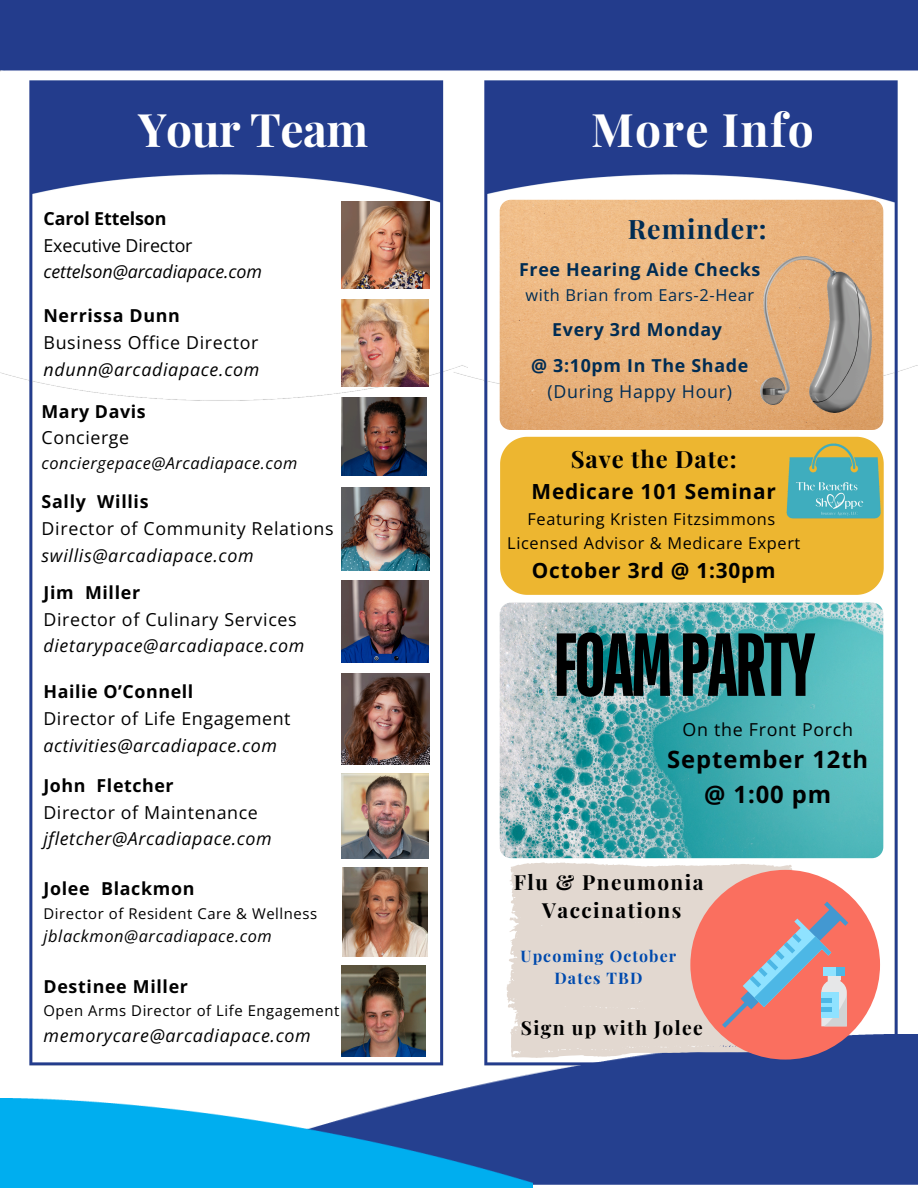
<style>
.page{position:relative;width:918px;height:1188px;background:#fff}
.page>*{position:absolute;margin:0;border:0;box-sizing:border-box;transform-origin:0 0}
.t1{font:700 89.25px "TT Bluescreens";letter-spacing:-.03em;color:#000}
.t2{font:700 46.05px "Playfair Display";letter-spacing:-.01em;color:#fff}
.t3{font:700 46.05px "Playfair Display";letter-spacing:.03em;color:#fff}
.t4{font:700 26.7px "Playfair Display";letter-spacing:.04em;color:#002c53}
.t5{font:700 23.85px/34.7px "Open Sans";letter-spacing:.04em;color:#000;text-align:center}
.t6{font:700 23.85px "Playfair Display";letter-spacing:.04em;color:#000}
.t7{font:700 20.85px "Open Sans";letter-spacing:.04em;color:#000}
.t8{font:700 20.7px/28.5px "Playfair Display";letter-spacing:.07em;color:#000;text-align:center}
.t9{font:700 19.2px "Playfair Display";letter-spacing:.07em;color:#000}
.t10{font:italic 17.85px/26.8px "Open Sans";letter-spacing:.035em;color:#000}
.t11{font:17.85px/26.8px "Open Sans";letter-spacing:.04em;color:#000}
.t12{font:700 17.85px/26.8px "Open Sans";letter-spacing:.04em;color:#002c53;text-align:center}
.t13{font:italic 17.85px/26.8px "Open Sans";letter-spacing:-.005em;color:#000}
.t14{font:700 17.85px/26.8px "Open Sans";letter-spacing:.04em;color:#000}
.t15{font:16.35px/24.6px "Open Sans";letter-spacing:.04em;color:#000;text-align:center}
.t16{font:italic 16.35px "Open Sans";letter-spacing:.035em;color:#000}
.t17{font:16.35px "Open Sans";letter-spacing:.04em;color:#002c53}
.t18{font:700 15.9px/22.2px "Playfair Display";letter-spacing:.07em;color:#004aad;text-align:center}
.t19{font:14.85px "Open Sans";letter-spacing:.04em;color:#000}
.s1{font-weight:700;font-style:normal}
.s2{font-style:normal}
.s3{font-weight:700}
.s4{font-style:italic}
.s5{font-weight:400}
</style>
<div class="page">
<img style="left:467px;top:0;width:451px;height:1035px">
<img style="left:0;top:0;width:467px;height:1066px">
<img style="left:164px;top:1035px;width:754px;height:149px">
<img style="left:0;top:1099px;width:533px;height:89px">
<img style="left:341px;top:774px;width:87px;height:85px">
<img style="left:341px;top:300px;width:87px;height:87px">
<img style="left:342px;top:201px;width:87px;height:87px">
<img style="left:342px;top:580px;width:86px;height:83px">
<img style="left:342px;top:673px;width:87px;height:92px">
<img style="left:342px;top:488px;width:87px;height:82px">
<img style="left:342px;top:397px;width:85px;height:78px">
<img style="left:341px;top:965px;width:85px;height:92px">
<svg style="left:506px;top:862px;width:293px;height:196px;background:#e0d7d1"></svg>
<div style="left:690px;top:870px;width:190px;height:190px;background:#fa6f5f;border-radius:50%"></div>
<svg style="left:722px;top:902px;width:126px;height:126px"></svg>
<img style="left:500px;top:200px;width:383px;height:230px;border-radius:11px">
<img style="left:760px;top:257px;width:112px;height:156px">
<div style="left:500px;top:437px;width:384px;height:158px;background:#edb630"></div>
<img style="left:786px;top:433px;width:102px;height:103px">
<img style="left:500px;top:603px;width:383px;height:255px;border-radius:11px">
<img style="left:342px;top:867px;width:85px;height:89px">
<p class="t2" style="left:138px;top:98px;width:232px">Your Team</p>
<h6 class="t3" style="left:591px;top:98px;width:224px">More Info</h6>
<p class="t13" style="left:43px;top:204px;width:220px"><span class="s1">Carol Ettelson<br></span><span class="s2">Executive Director </span>cettelson@arcadiapace.com</p>
<p class="t11" style="left:43px;top:302px;width:217px"><span class="s3">Nerrissa Dunn<br></span>Business Office Director <span class="s4">ndunn@arcadiapace.com</span></p>
<p class="t14" style="left:42px;top:397px;width:106px">Mary Davis<br><span class="s5">Concierge</span></p>
<p class="t16" style="left:42px;top:451px;width:257px">conciergepace@Arcadiapace.com</p>
<h6 class="t11" style="left:42px;top:488px;width:294px"><span class="s3">Sally Willis<br></span>Director of Community Relations <span class="s4">swillis@arcadiapace.com</span></h6>
<h6 class="t10" style="left:43px;top:579px;width:262px"><span class="s1">Jim Miller<br></span><span class="s2">Director of Culinary Services </span>dietarypace@arcadiapace.com</h6>
<p class="t10" style="left:43px;top:678px;width:249px"><span class="s1">Hailie O’Connell<br></span><span class="s2">Director of Life Engagement </span>activities@arcadiapace.com</p>
<h6 class="t10" style="left:43px;top:772px;width:230px"><span class="s1">John Fletcher<br></span><span class="s2">Director of Maintenance </span>jfletcher@Arcadiapace.com</h6>
<h6 class="t14" style="left:43px;top:875px;width:153px">Jolee Blackmon</h6>
<p class="t19" style="left:43px;top:903px;width:275px">Director of Resident Care &amp; Wellness</p>
<h6 class="t16" style="left:43px;top:925px;width:230px">jblackmon@arcadiapace.com</h6>
<p class="t14" style="left:43px;top:973px;width:146px">Destinee Miller</p>
<h2 class="t19" style="left:43px;top:1001px;width:298px">Open Arms Director of Life Engagement</h2>
<h6 class="t10" style="left:43px;top:1022px;width:269px">memorycare@arcadiapace.com</h6>
<p class="t4" style="left:628px;top:210px;width:140px">Reminder:</p>
<p class="t12" style="left:519px;top:256px;width:243px">Free Hearing Aide Checks</p>
<p class="t17" style="left:525px;top:284px;width:230px">with Brian from Ears-2-Hear</p>
<p class="t12" style="left:552px;top:316px;width:171px">Every 3rd Monday</p>
<p class="t12" style="left:531px;top:351px;width:219px">@ 3:10pm In The Shade <span class="s5">(During Happy Hour)</span></p>
<p class="t6" style="left:571px;top:442px;width:168px">Save the Date:</p>
<p class="t7" style="left:532px;top:477px;width:246px">Medicare 101 Seminar</p>
<p class="t15" style="left:507px;top:506px;width:295px">Featuring Kristen Fitzsimmons<br>Licensed Advisor &amp; Medicare Expert</p>
<p class="t7" style="left:532px;top:556px;width:245px">October 3rd @ 1:30pm</p>
<p class="t1" style="left:553px;top:623px;width:264px">FOAMPARTY</p>
<p class="t11" style="left:683px;top:716px;width:172px">On the Front Porch</p>
<p class="t5" style="left:667px;top:742px;width:203px">September 12th @ 1:00 pm</p>
<p class="t8" style="left:514px;top:867px;width:191px">Flu &amp; Pneumonia<br>Vaccinations</p>
<p class="t18" style="left:521px;top:944px;width:157px">Upcoming October<br>Dates TBD</p>
<p class="t9" style="left:521px;top:1015px;width:184px">Sign up with Jolee</p>
</div>
